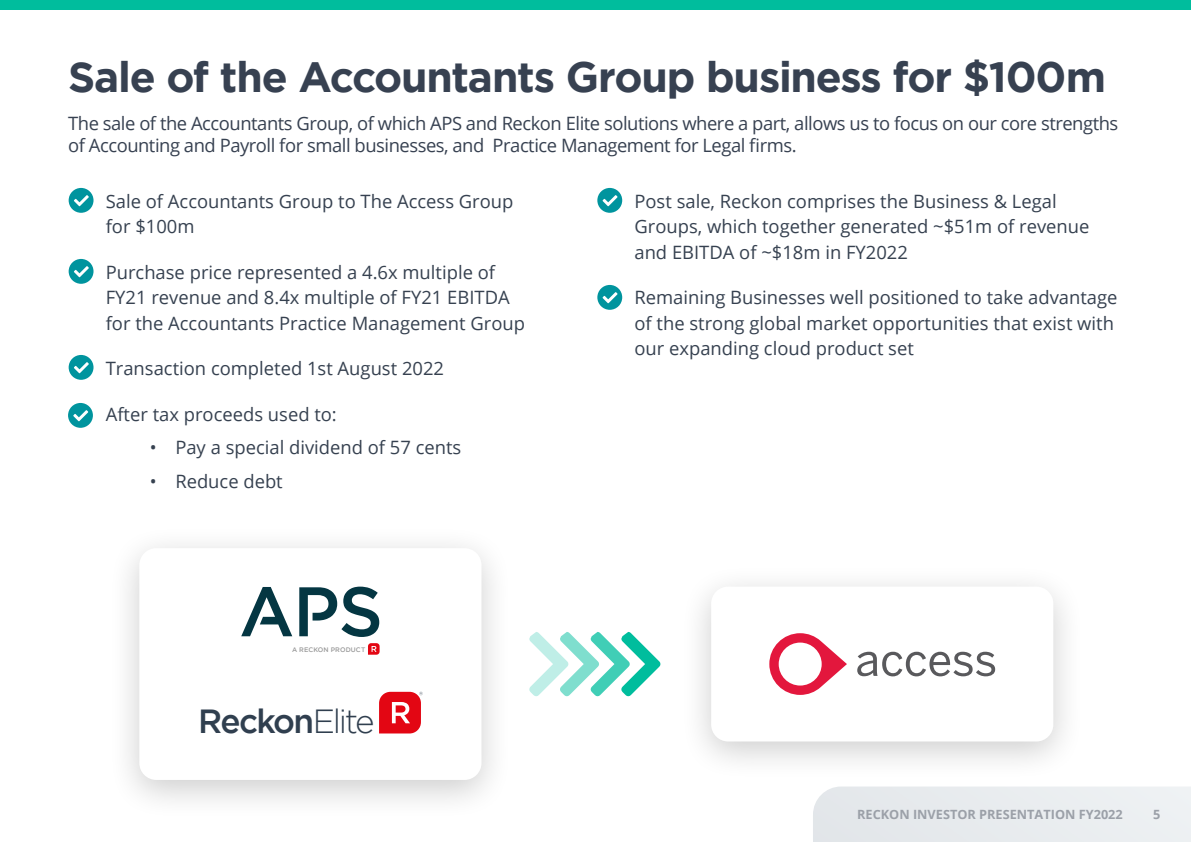
<style>
.page{position:relative;width:1191px;height:842px;background:#fff}
.page>*{position:absolute;margin:0;border:0;box-sizing:border-box;transform-origin:0 0}
.t1{font:700 42.4px "Gotham HTF";letter-spacing:-.03em;color:#374151}
.t2{font:500 33.4px "Gotham HTF";letter-spacing:-.055em;color:#303f4f}
.t3{font:18.4px/25.5px "Open Sans";color:#364150}
.t4{font:18.4px/22.1px "Open Sans";letter-spacing:-.025em;color:#374151}
.t5{font:700 12.7px "Open Sans";color:#9ba0a8}
.t6{font:500 6.5px "Gotham HTF";letter-spacing:.015em;color:#999}
.s1{font-weight:300}
</style>
<div class="page">
<div style="left:0;top:0;width:1191px;height:9px;background:#00bd9d"></div>
<div style="left:69px;top:188px;width:24px;height:25px;background:#00949e;border-radius:50%"></div>
<svg style="left:74px;top:195px;width:15px;height:11px"></svg>
<div style="left:597px;top:188px;width:25px;height:25px;background:#00949e;border-radius:50%"></div>
<svg style="left:602px;top:195px;width:15px;height:11px"></svg>
<div style="left:69px;top:259px;width:24px;height:25px;background:#00949e;border-radius:50%"></div>
<svg style="left:74px;top:266px;width:15px;height:11px"></svg>
<div style="left:597px;top:285px;width:25px;height:25px;background:#00949e;border-radius:50%"></div>
<svg style="left:602px;top:292px;width:15px;height:11px"></svg>
<div style="left:69px;top:355px;width:24px;height:25px;background:#00949e;border-radius:50%"></div>
<svg style="left:74px;top:362px;width:15px;height:11px"></svg>
<div style="left:68px;top:403px;width:25px;height:25px;background:#00949e;border-radius:50%"></div>
<svg style="left:73px;top:410px;width:15px;height:11px"></svg>
<div style="left:108px;top:525px;width:405px;height:295px;background:#000;opacity:.2"></div>
<div style="left:139px;top:548px;width:342px;height:232px;background:#fff;border-radius:17px"></div>
<div style="left:679px;top:563px;width:406px;height:219px;background:#000;opacity:.2"></div>
<div style="left:711px;top:587px;width:342px;height:154px;background:#fff;border-radius:17px"></div>
<svg style="left:379px;top:692px;width:43px;height:41px;background:#e8353f"></svg>
<svg style="left:299px;top:587px;width:80px;height:50px"></svg>
<svg style="left:241px;top:587px;width:51px;height:49px"></svg>
<svg style="left:368px;top:643px;width:11px;height:12px"></svg>
<svg style="left:769px;top:633px;width:78px;height:62px"></svg>
<svg style="left:857px;top:652px;width:138px;height:24px"></svg>
<svg style="left:529px;top:632px;width:131px;height:64px"></svg>
<div style="left:813px;top:786px;width:378px;height:56px;background:#e8ecef"></div>
<h1 class="t1" style="left:68px;top:52px;width:1039px">Sale of the Accountants Group business for $100m</h1>
<p class="t4" style="left:68px;top:112px;width:1051px">The sale of the Accountants Group, of which APS and Reckon Elite solutions where a part, allows us to focus on our core strengths of Accounting and Payroll for small businesses, and Practice Management for Legal firms.</p>
<p class="t3" style="left:106px;top:188px;width:409px">Sale of Accountants Group to The Access Group for $100m</p>
<p class="t3" style="left:106px;top:259px;width:421px">Purchase price represented a 4.6x multiple of<br>FY21 revenue and 8.4x multiple of FY21 EBITDA for the Accountants Practice Management Group</p>
<p class="t3" style="left:106px;top:355px;width:340px">Transaction completed 1st August 2022</p>
<p class="t3" style="left:106px;top:401px;width:233px">After tax proceeds used to:</p>
<p class="t3" style="left:150px;top:434px;width:313px">• Pay a special dividend of 57 cents</p>
<p class="t3" style="left:150px;top:468px;width:134px">• Reduce debt</p>
<p class="t6" style="left:292px;top:646px;width:75px">A RECKON PRODUCT</p>
<h2 class="t2" style="left:198px;top:703px;width:178px">Reckon<span class="s1">Elite</span></h2>
<p class="t3" style="left:634px;top:188px;width:456px">Post sale, Reckon comprises the Business &amp; Legal<br>Groups, which together generated ~$51m of revenue and EBITDA of ~$18m in FY2022</p>
<p class="t3" style="left:634px;top:284px;width:484px">Remaining Businesses well positioned to take advantage of the strong global market opportunities that exist with our expanding cloud product set</p>
<p class="t5" style="left:857px;top:805px;width:267px">RECKON INVESTOR PRESENTATION FY2022</p>
<p class="t5" style="left:1153px;top:805px;width:9px">5</p>
</div>
